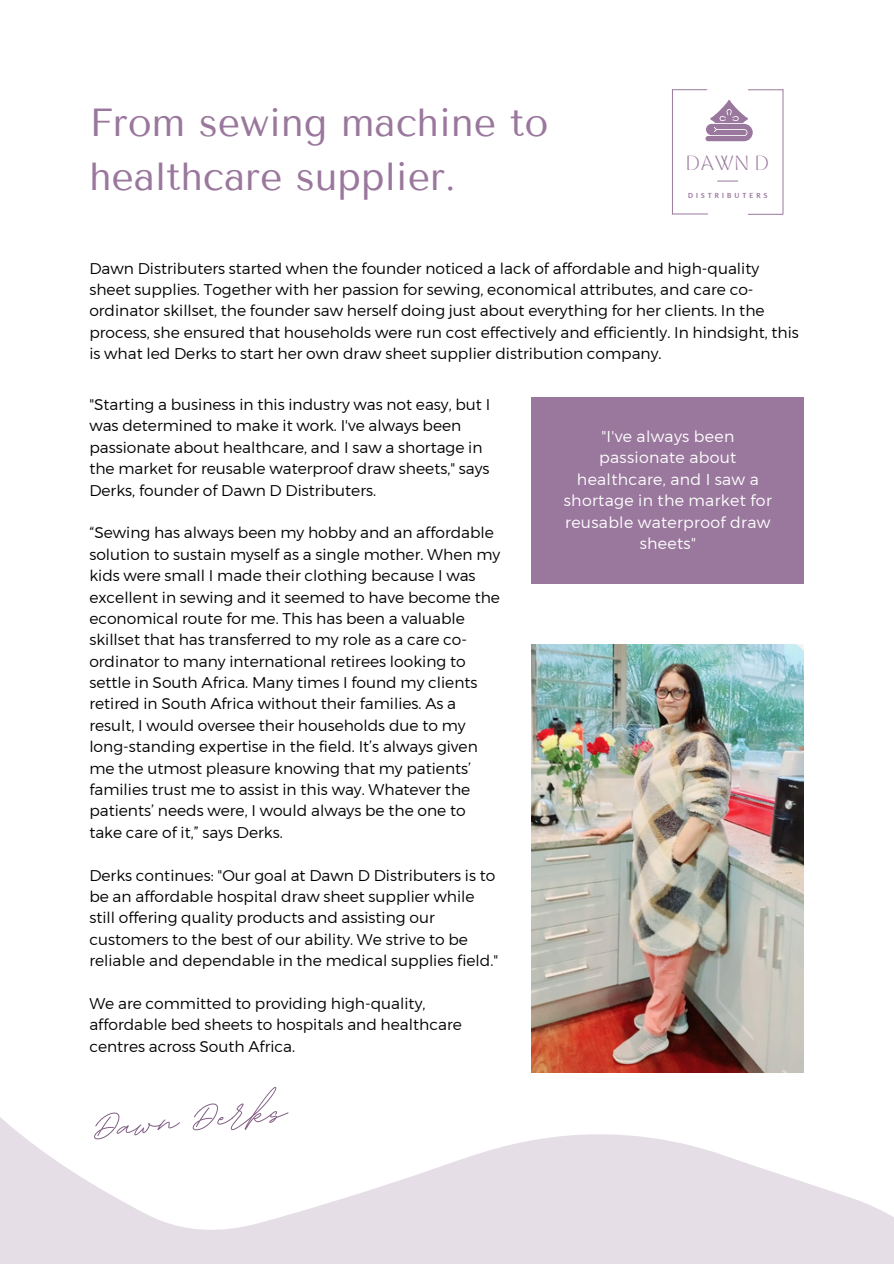
<style>
.page{position:relative;width:894px;height:1264px;background:#fff}
.page>*{position:absolute;margin:0;border:0;box-sizing:border-box;transform-origin:0 0}
.t1{font:700 63px "BD Script";color:#815f84}
.t2{font:39px/54px "Tenor Sans";color:#9a779d}
.t3{font:15.75px/21.3px "Kief Montaser Light";letter-spacing:.02em;color:#fff;text-align:center}
.t4{font:15.45px/21.3px "Kief Montaser Light";color:#000}
.t5{font:14.4px "TAN MONCHERI Regular";color:#9a779d}
.t6{font:700 6.9px "Rosario";letter-spacing:.45em;color:#9a779d}
</style>
<div class="page">
<svg style="left:705px;top:100px;width:47px;height:41px"></svg>
<svg style="left:717px;top:181px;width:20px;height:1px"></svg>
<hr style="left:672px;top:214px;width:35px;height:1px;background:#9a779d">
<hr style="left:672px;top:89px;width:35px;height:1px;background:#9a779d">
<hr style="left:671px;top:89px;width:1px;height:126px;background:#9a779d">
<hr style="left:747px;top:214px;width:35px;height:1px;background:#9a779d">
<hr style="left:782px;top:89px;width:1px;height:125px;background:#9a779d">
<hr style="left:747px;top:89px;width:36px;height:1px;background:#9a779d">
<svg style="left:0;top:690px;width:893px;height:573px"></svg>
<div style="left:531px;top:397px;width:273px;height:187px;background:#9a779d"></div>
<img style="left:531px;top:644px;width:272px;height:428px">
<p class="t2" style="left:89px;top:96px;width:460px">From sewing machine to healthcare supplier.</p>
<p class="t5" style="left:686px;top:156px;width:84px">DAWN D</p>
<p class="t6" style="left:688px;top:191px;width:81px">DISTRIBUTERS</p>
<p class="t4" style="left:89px;top:257px;width:710px">Dawn Distributers started when the founder noticed a lack of affordable and high-quality sheet supplies. Together with her passion for sewing, economical attributes, and care co&shy;ordinator skillset, the founder saw herself doing just about everything for her clients. In the process, she ensured that households were run cost effectively and efficiently. In hindsight, this is what led Derks to start her own draw sheet supplier distribution company.</p>
<p class="t4" style="left:89px;top:394px;width:402px">"Starting a business in this industry was not easy, but I was determined to make it work. I've always been passionate about healthcare, and I saw a shortage in the market for reusable waterproof draw sheets," says Derks, founder of Dawn D Distributers.</p>
<p class="t4" style="left:89px;top:522px;width:412px">“Sewing has always been my hobby and an affordable solution to sustain myself as a single mother. When my kids were small I made their clothing because I was excellent in sewing and it seemed to have become the economical route for me. This has been a valuable skillset that has transferred to my role as a care co&shy;ordinator to many international retirees looking to settle in South Africa. Many times I found my clients retired in South Africa without their families. As a result, I would oversee their households due to my long-standing expertise in the field. It’s always given me the utmost pleasure knowing that my patients’ families trust me to assist in this way. Whatever the patients’ needs were, I would always be the one to take care of it,” says Derks.</p>
<p class="t4" style="left:89px;top:864px;width:410px">Derks continues: "Our goal at Dawn D Distributers is to be an affordable hospital draw sheet supplier while still offering quality products and assisting our customers to the best of our ability. We strive to be reliable and dependable in the medical supplies field."</p>
<p class="t4" style="left:89px;top:992px;width:374px">We are committed to providing high-quality, affordable bed sheets to hospitals and healthcare centres across South Africa.</p>
<p class="t1" style="left:89px;top:1086px;width:195px;rotate:-5deg">Dawn Derks</p>
<p class="t3" style="left:563px;top:426px;width:209px">"I've always been passionate about healthcare, and I saw a shortage in the market for reusable waterproof draw sheets"</p>
</div>
